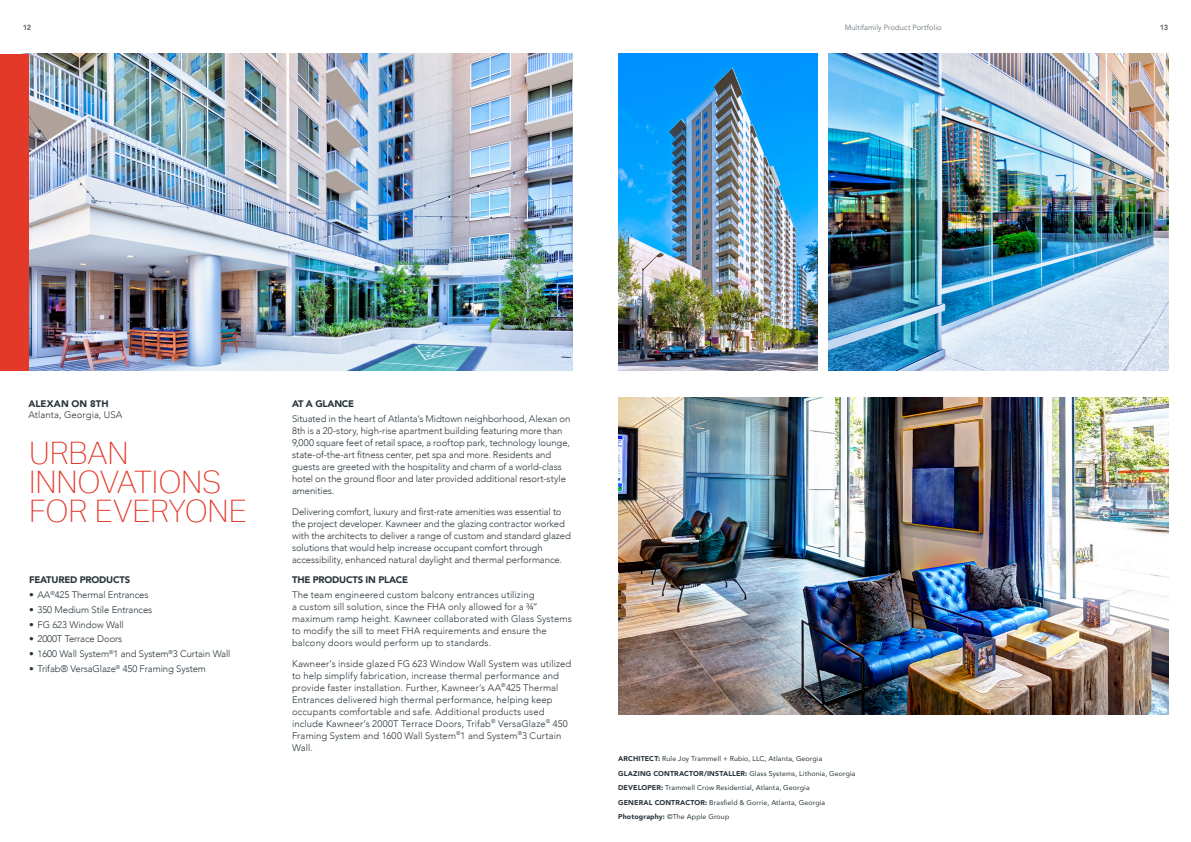
<style>
.page{position:relative;width:1191px;height:842px;background:#fff}
.page>*{position:absolute;margin:0;border:0;box-sizing:border-box;transform-origin:0 0}
.Heading{font:100 31px/29px "Aktiv Grotesk";letter-spacing:-.005em;color:#e43829}
.Body_Copy{font:300 9.5px/12px "Avenir";color:#29353b}
.Subheading{font:900 9.5px "Avenir";letter-spacing:-.02em;color:#29353b}
.Body_Copy-2{font:900 9.5px "Avenir";letter-spacing:.01em;color:#29353b}
.Note{font:7.5px "Avenir";letter-spacing:.01em;color:#6a747b}
.Note-2{font:900 7.5px "Avenir";color:#6a747b}
.Body_Copy-3{font:7px "Avenir";letter-spacing:.02em;color:#29353b}
.s1{font-weight:900}
</style>
<div class="page">
<img style="left:28px;top:54px;width:545px;height:317px">
<img style="left:828px;top:54px;width:340px;height:317px">
<img style="left:618px;top:398px;width:550px;height:317px">
<img style="left:618px;top:54px;width:199px;height:317px">
<div style="left:0;top:54px;width:28px;height:317px;background:#e43829"></div>
<p class="Note-2" style="left:23px;top:21px;width:10px">12</p>
<p class="Note" style="left:844px;top:23px;width:99px">Multifamily Product Portfolio</p>
<p class="Note-2" style="left:1159px;top:21px;width:10px">13</p>
<p class="Body_Copy-2" style="left:28px;top:396px;width:82px">ALEXAN ON 8TH</p>
<p class="Body_Copy" style="left:28px;top:409px;width:95px">Atlanta, Georgia, USA</p>
<p class="Heading" style="left:29px;top:439px;width:219px">URBAN<br>INNOVATIONS<br>FOR EVERYONE</p>
<p class="Subheading" style="left:29px;top:572px;width:103px">FEATURED PRODUCTS</p>
<p class="Body_Copy" style="left:29px;top:589px;width:121px">• AA<sup>®</sup>425 Thermal Entrances</p>
<p class="Body_Copy" style="left:29px;top:603px;width:125px">• 350 Medium Stile Entrances</p>
<p class="Body_Copy" style="left:29px;top:618px;width:96px">• FG 623 Window Wall</p>
<p class="Body_Copy" style="left:29px;top:633px;width:95px">• 2000T Terrace Doors</p>
<p class="Body_Copy" style="left:29px;top:648px;width:203px">• 1600 Wall System<sup>®</sup>1 and System<sup>®</sup>3 Curtain Wall</p>
<p class="Body_Copy" style="left:29px;top:663px;width:178px">• Trifab® VersaGlaze<sup>®</sup> 450 Framing System</p>
<p class="Subheading" style="left:292px;top:396px;width:64px">AT A GLANCE</p>
<p class="Body_Copy" style="left:292px;top:413px;width:280px">Situated in the heart of Atlanta’s Midtown neighborhood, Alexan on 8th is a 20-story, high-rise apartment building featuring more than 9,000 square feet of retail space, a rooftop park, technology lounge, state-of-the-art fitness center, pet spa and more. Residents and guests are greeted with the hospitality and charm of a world-class hotel on the ground floor and later provided additional resort-style amenities.</p>
<p class="Body_Copy" style="left:292px;top:505px;width:280px">Delivering comfort, luxury and first-rate amenities was essential to the project developer. Kawneer and the glazing contractor worked with the architects to deliver a range of custom and standard glazed solutions that would help increase occupant comfort through accessibility, enhanced natural daylight and thermal performance.</p>
<p class="Subheading" style="left:292px;top:572px;width:118px">THE PRODUCTS IN PLACE</p>
<p class="Body_Copy" style="left:292px;top:589px;width:281px">The team engineered custom balcony entrances utilizing<br>a custom sill solution, since the FHA only allowed for a ¾” maximum ramp height. Kawneer collaborated with Glass Systems to modify the sill to meet FHA requirements and ensure the balcony doors would perform up to standards.</p>
<p class="Body_Copy" style="left:292px;top:657px;width:281px">Kawneer’s inside glazed FG 623 Window Wall System was utilized to help simplify fabrication, increase thermal performance and provide faster installation. Further, Kawneer’s AA<sup>®</sup>425 Thermal Entrances delivered high thermal performance, helping keep occupants comfortable and safe. Additional products used include Kawneer’s 2000T Terrace Doors, Trifab<sup>®</sup> VersaGlaze<sup>®</sup> 450<br>Framing System and 1600 Wall System<sup>®</sup>1 and System<sup>®</sup>3 Curtain Wall.</p>
<p class="Body_Copy-3" style="left:618px;top:753px;width:206px"><span class="s1">ARCHITECT:</span> Rule Joy Trammell + Rubio, LLC, Atlanta, Georgia</p>
<p class="Body_Copy-3" style="left:618px;top:768px;width:239px"><span class="s1">GLAZING CONTRACTOR/INSTALLER:</span> Glass Systems, Lithonia, Georgia</p>
<p class="Body_Copy-3" style="left:618px;top:782px;width:193px"><span class="s1">DEVELOPER:</span> Trammell Crow Residential, Atlanta, Georgia</p>
<p class="Body_Copy-3" style="left:618px;top:797px;width:209px"><span class="s1">GENERAL CONTRACTOR:</span> Brasfield &amp; Gorrie, Atlanta, Georgia</p>
<p class="Body_Copy-3" style="left:618px;top:811px;width:113px"><span class="s1">Photography:</span> ©The Apple Group</p>
</div>
